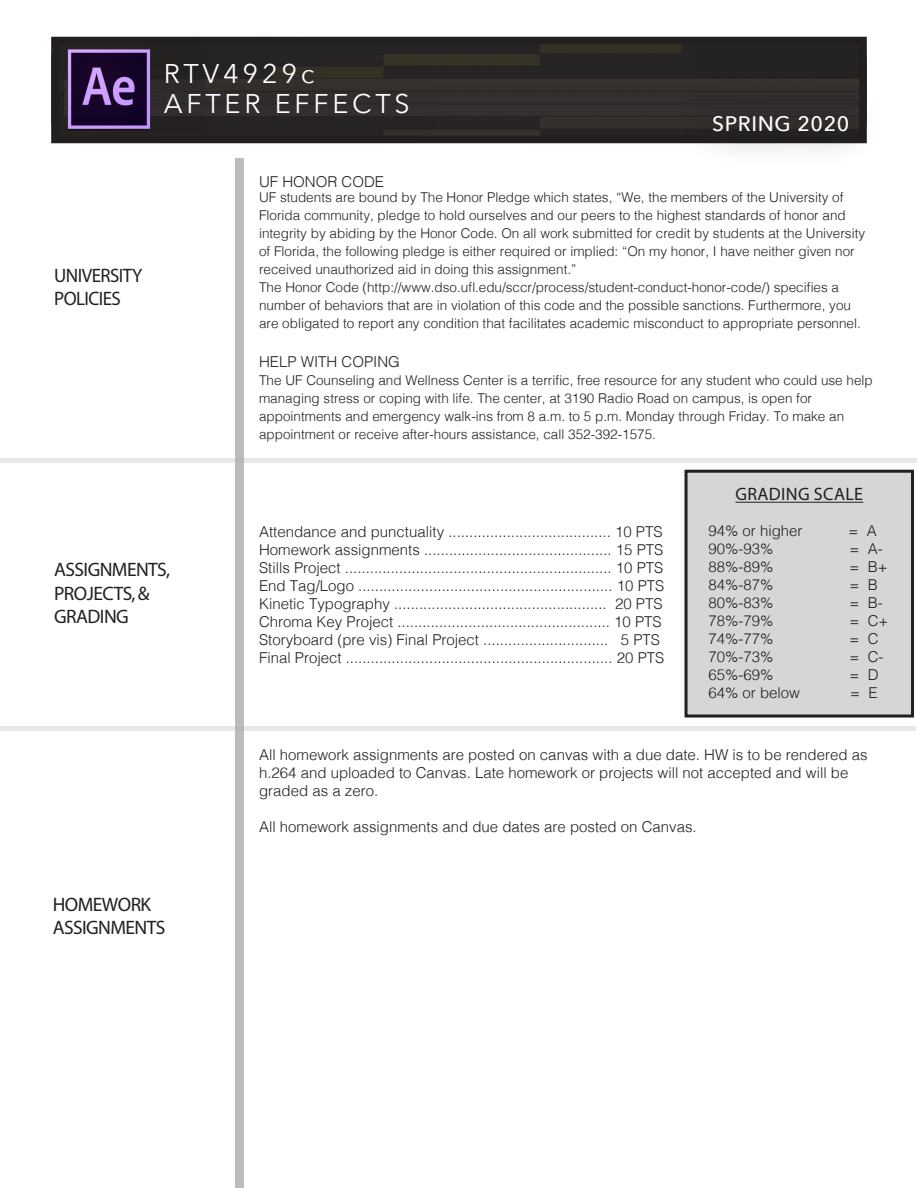
<style>
.page{position:relative;width:918px;height:1188px;background:#fff}
.page>*{position:absolute;margin:0;border:0;box-sizing:border-box;transform-origin:0 0}
.t1{font:27px "Avenir Next";letter-spacing:.14em;color:#fff}
.t2{font:500 21px "Avenir Next";letter-spacing:.03em;color:#fff}
.t3{font:19.5px "Myriad Pro";letter-spacing:-.03em;color:#231f20}
.t4{font:18px "Myriad Pro";letter-spacing:.02em;color:#231f20}
.t5{font:300 15px/18px "Helvetica";color:#231f20}
.t6{font:300 13.5px/18px "Helvetica";color:#231f20}
</style>
<div class="page">
<div style="left:51px;top:37px;width:816px;height:106px;border:8px solid #231f20"></div>
<div style="left:235px;top:158px;width:9px;height:1030px;background:#bdbcbc"></div>
<div style="left:52px;top:40px;width:814px;height:100px;background:linear-gradient(to bottom,#2a2724,#312c2d);border-radius:18px"></div>
<div style="left:51px;top:40px;width:816px;height:100px;border:2px solid #231f20;border-radius:18px"></div>
<img style="left:66px;top:48px;width:65px;height:87px">
<div style="left:131px;top:29px;width:311px;height:120px;background:#231f20;opacity:.59"></div>
<div style="left:679px;top:80px;width:204px;height:87px;background:#231f20;opacity:.59"></div>
<div style="left:0;top:458px;width:917px;height:5px;background:#e6e7e8"></div>
<div style="left:686px;top:471px;width:227px;height:245px;background:#d5d6d8"></div>
<hr style="left:735px;top:502px;width:128px;height:1px;background:#231f20">
<div style="left:685px;top:470px;width:229px;height:248px;border:3px solid #231f20"></div>
<hr style="left:0;top:726px;width:916px;height:4px;background:#e6e7e8">
<p class="t3" style="left:54px;top:263px;width:90px">UNIVERSITY</p>
<p class="t3" style="left:54px;top:286px;width:68px">POLICIES</p>
<p class="t1" style="left:164px;top:51px;width:152px">RTV4929c</p>
<p class="t1" style="left:164px;top:81px;width:247px">AFTER EFFECTS</p>
<p class="t2" style="left:712px;top:106px;width:139px">SPRING 2020</p>
<p class="t5" style="left:259px;top:172px;width:127px">UF HONOR CODE</p>
<p class="t6" style="left:259px;top:188px;width:608px">UF students are bound by The Honor Pledge which states, “We, the members of the University of Florida community, pledge to hold ourselves and our peers to the highest standards of honor and integrity by abiding by the Honor Code. On all work submitted for credit by students at the University of Florida, the following pledge is either required or implied: “On my honor, I have neither given nor received unauthorized aid in doing this assignment.”</p>
<p class="t6" style="left:259px;top:278px;width:603px">The Honor Code (http://www.dso.ufl.edu/sccr/process/student-conduct-honor-code/) specifies a number of behaviors that are in violation of this code and the possible sanctions. Furthermore, you are obligated to report any condition that facilitates academic misconduct to appropriate personnel.</p>
<p class="t5" style="left:259px;top:352px;width:142px">HELP WITH COPING</p>
<p class="t6" style="left:259px;top:371px;width:615px">The UF Counseling and Wellness Center is a terrific, free resource for any student who could use help managing stress or coping with life. The center, at 3190 Radio Road on campus, is open for</p>
<p class="t6" style="left:259px;top:407px;width:587px">appointments and emergency walk-ins from 8 a.m. to 5 p.m. Monday through Friday. To make an appointment or receive after-hours assistance, call 352-392-1575.</p>
<p class="t3" style="left:54px;top:558px;width:117px">ASSIGNMENTS,</p>
<p class="t3" style="left:54px;top:581px;width:97px">PROJECTS, &amp;</p>
<p class="t3" style="left:54px;top:605px;width:76px">GRADING</p>
<p class="t3" style="left:53px;top:892px;width:100px">HOMEWORK</p>
<p class="t3" style="left:53px;top:916px;width:114px">ASSIGNMENTS</p>
<p class="t5" style="left:259px;top:522px;width:405px">Attendance and punctuality ....................................... 10 PTS</p>
<p class="t5" style="left:259px;top:540px;width:406px">Homework assignments ............................................. 15 PTS</p>
<p class="t5" style="left:259px;top:558px;width:406px">Stills Project ................................................................ 10 PTS</p>
<p class="t5" style="left:259px;top:576px;width:407px">End Tag/Logo ............................................................. 10 PTS</p>
<p class="t5" style="left:259px;top:594px;width:405px">Kinetic Typography ................................................... 20 PTS</p>
<p class="t5" style="left:259px;top:612px;width:404px">Chroma Key Project ................................................... 10 PTS</p>
<p class="t5" style="left:259px;top:630px;width:402px">Storyboard (pre vis) Final Project .............................. 5 PTS</p>
<p class="t5" style="left:259px;top:648px;width:407px">Final Project ................................................................ 20 PTS</p>
<p class="t4" style="left:735px;top:483px;width:129px">GRADING SCALE</p>
<p class="t5" style="left:708px;top:521px;width:96px">94% or higher</p>
<p class="t5" style="left:848px;top:521px;width:30px">= A</p>
<p class="t5" style="left:708px;top:539px;width:67px">90%-93%</p>
<p class="t5" style="left:850px;top:539px;width:35px">= A-</p>
<p class="t5" style="left:708px;top:557px;width:67px">88%-89%</p>
<p class="t5" style="left:850px;top:557px;width:40px">= B+</p>
<p class="t5" style="left:708px;top:575px;width:67px">84%-87%</p>
<p class="t5" style="left:850px;top:575px;width:30px">= B</p>
<p class="t5" style="left:708px;top:593px;width:67px">80%-83%</p>
<p class="t5" style="left:850px;top:593px;width:35px">= B-</p>
<p class="t5" style="left:708px;top:611px;width:67px">78%-79%</p>
<p class="t5" style="left:850px;top:611px;width:40px">= C+</p>
<p class="t5" style="left:708px;top:629px;width:67px">74%-77%</p>
<p class="t5" style="left:850px;top:629px;width:31px">= C</p>
<p class="t5" style="left:708px;top:647px;width:67px">70%-73%</p>
<p class="t5" style="left:850px;top:647px;width:36px">= C-</p>
<p class="t5" style="left:708px;top:665px;width:67px">65%-69%</p>
<p class="t5" style="left:850px;top:665px;width:31px">= D</p>
<p class="t5" style="left:708px;top:683px;width:93px">64% or below</p>
<p class="t5" style="left:850px;top:683px;width:29px">= E</p>
<p class="t5" style="left:259px;top:744px;width:610px">All homework assignments are posted on canvas with a due date. HW is to be rendered as h.264 and uploaded to Canvas. Late homework or projects will not accepted and will be graded as a zero.</p>
<p class="t5" style="left:259px;top:816px;width:439px">All homework assignments and due dates are posted on Canvas.</p>
</div>
